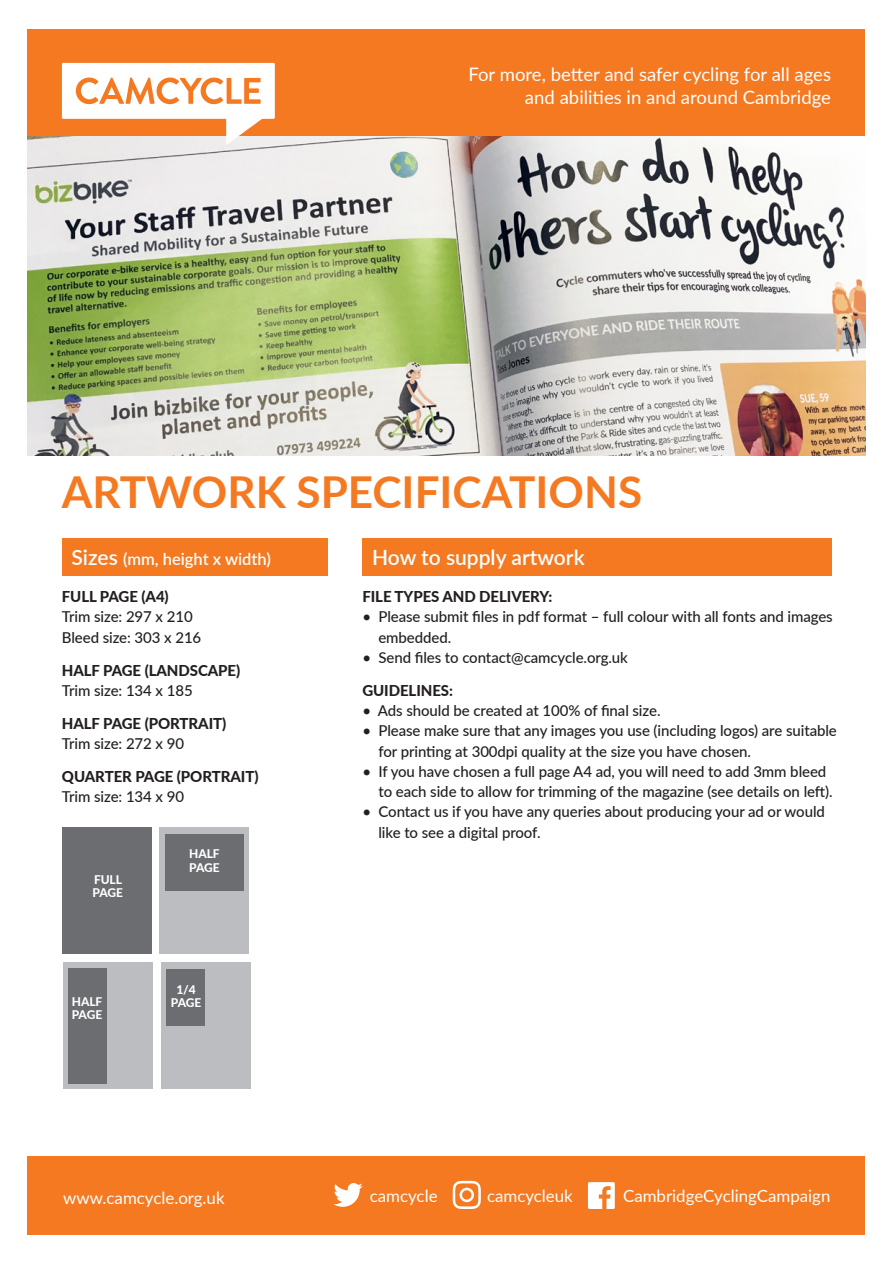
<style>
.page{position:relative;width:893px;height:1263px;background:#fff}
.page>*{position:absolute;margin:0;border:0;box-sizing:border-box;transform-origin:0 0}
.t1{font:700 43.95px "Lato";color:#f47921}
.t2{font:600 21px "Lato";color:#fff}
.t3{font:18.6px/22.2px "Lato";color:#fff;text-align:right}
.CamCycle-text-NOinde{font:16.95px "Lato";color:#fff}
.t4{font:600 16.5px "Lato";color:#fff}
.t5{font:500 15px/20.2px "Lato";letter-spacing:-.005em;color:#231f20}
.t6{font:800 15px "Lato";letter-spacing:-.005em;color:#231f20}
.t7{font:800 12px/13.2px "Lato";letter-spacing:-.005em;color:#fff}
.s1{font-size:21px}
</style>
<div class="page">
<div style="left:28px;top:29px;width:837px;height:107px;background:#f47921"></div>
<img style="left:28px;top:136px;width:837px;height:319px">
<svg style="left:62px;top:63px;width:213px;height:81px"></svg>
<div style="left:28px;top:1157px;width:837px;height:78px;background:#f47921"></div>
<svg style="left:333px;top:1183px;width:30px;height:24px"></svg>
<svg style="left:453px;top:1181px;width:28px;height:28px"></svg>
<svg style="left:588px;top:1182px;width:27px;height:27px"></svg>
<div style="left:62px;top:539px;width:266px;height:37px;background:#f47921"></div>
<div style="left:362px;top:539px;width:470px;height:37px;background:#f47921"></div>
<div style="left:62px;top:828px;width:89px;height:126px;background:#6c6d70"></div>
<div style="left:63px;top:962px;width:89px;height:127px;background:#bcbdc0"></div>
<div style="left:69px;top:968px;width:38px;height:115px;background:#6c6d70"></div>
<div style="left:160px;top:828px;width:89px;height:126px;background:#bcbdc0"></div>
<div style="left:165px;top:834px;width:79px;height:57px;background:#6c6d70"></div>
<div style="left:161px;top:962px;width:89px;height:127px;background:#bcbdc0"></div>
<div style="left:166px;top:969px;width:39px;height:57px;background:#6c6d70"></div>
<p class="t3" style="left:468px;top:63px;width:364px">For more, better and safer cycling for all ages and abilities in and around Cambridge</p>
<p class="t1" style="left:62px;top:460px;width:582px">ARTWORK SPECIFICATIONS</p>
<p class="t4" style="left:72px;top:547px;width:201px"><span class="s1">Sizes</span> (mm, height x width)</p>
<p class="t6" style="left:62px;top:585px;width:108px">FULL PAGE (A4)</p>
<p class="t5" style="left:62px;top:606px;width:141px">Trim size: 297 x 210<br>Bleed size: 303 x 216</p>
<p class="t6" style="left:62px;top:659px;width:180px">HALF PAGE (LANDSCAPE)</p>
<p class="t5" style="left:62px;top:680px;width:132px">Trim size: 134 x 185</p>
<p class="t6" style="left:62px;top:712px;width:166px">HALF PAGE (PORTRAIT)</p>
<p class="t5" style="left:62px;top:733px;width:124px">Trim size: 272 x 90</p>
<p class="t6" style="left:62px;top:765px;width:198px">QUARTER PAGE (PORTRAIT)</p>
<p class="t5" style="left:62px;top:786px;width:124px">Trim size: 134 x 90</p>
<p class="t7" style="left:93px;top:873px;width:32px">FULL<br>PAGE</p>
<p class="t7" style="left:72px;top:995px;width:32px">HALF<br>PAGE</p>
<p class="t7" style="left:189px;top:847px;width:32px">HALF<br>PAGE</p>
<p class="t7" style="left:176px;top:983px;width:21px">1/4</p>
<p class="t7" style="left:171px;top:996px;width:32px">PAGE</p>
<p class="t2" style="left:372px;top:542px;width:214px">How to supply artwork</p>
<p class="t6" style="left:362px;top:585px;width:192px">FILE TYPES AND DELIVERY:</p>
<p class="t5" style="left:378px;top:606px;width:456px;text-indent:-16px">• Please submit files in pdf format – full colour with all fonts and images embedded.</p>
<p class="t5" style="left:362px;top:647px;width:267px">• Send files to contact@camcycle.org.uk</p>
<p class="t6" style="left:362px;top:679px;width:92px">GUIDELINES:</p>
<p class="t5" style="left:362px;top:700px;width:300px">• Ads should be created at 100% of final size.</p>
<p class="t5" style="left:378px;top:720px;width:460px;text-indent:-16px">• Please make sure that any images you use (including logos) are suitable for printing at 300dpi quality at the size you have chosen.</p>
<p class="t5" style="left:378px;top:761px;width:456px;text-indent:-16px">• If you have chosen a full page A4 ad, you will need to add 3mm bleed to each side to allow for trimming of the magazine (see details on left).</p>
<p class="t5" style="left:378px;top:801px;width:448px;text-indent:-16px">• Contact us if you have any queries about producing your ad or would like to see a digital proof.</p>
<p class="CamCycle-text-NOinde" style="left:63px;top:1185px;width:163px">www.camcycle.org.uk</p>
<p class="CamCycle-text-NOinde" style="left:370px;top:1184px;width:69px">camcycle</p>
<p class="CamCycle-text-NOinde" style="left:487px;top:1184px;width:87px">camcycleuk</p>
<p class="CamCycle-text-NOinde" style="left:623px;top:1184px;width:209px">CambridgeCyclingCampaign</p>
</div>
